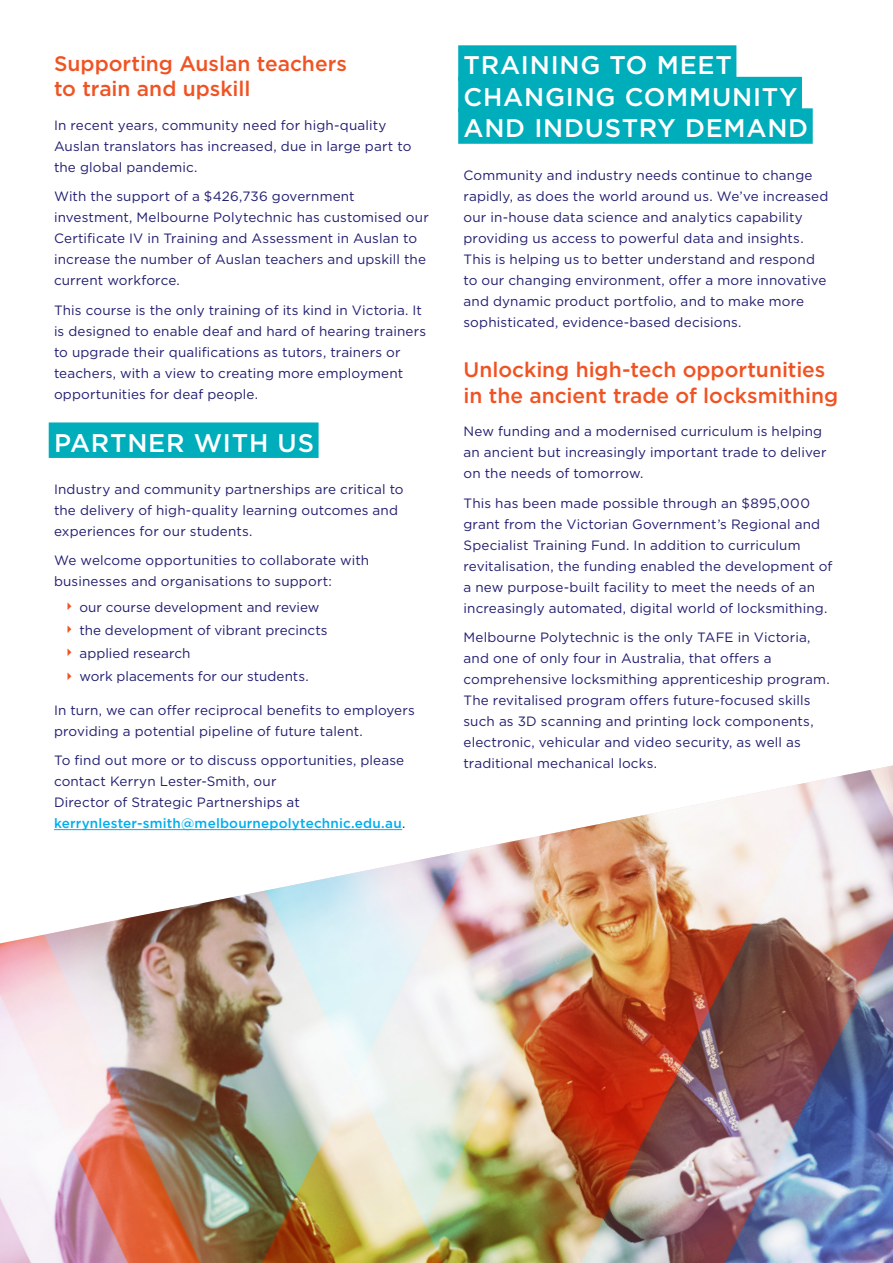
<style>
.page{position:relative;width:893px;height:1263px;background:#fff}
.page>*{position:absolute;margin:0;border:0;box-sizing:border-box;transform-origin:0 0}
._002_1_Page_Heading{font:500 25.5px "Gotham";letter-spacing:.03em;color:#fff}
._002_0_Section_Headi{font:500 21px/25.2px "Gotham";color:#f05323}
._004_0_Paragraph{font:13.5px/21px "Gotham";letter-spacing:.01em;color:#211d70}
.s1{font-weight:500;color:#00aeef}
</style>
<div class="page">
<img style="left:0;top:765px;width:893px;height:498px">
<div style="left:49px;top:422px;width:270px;height:36px;background:#00adbb"></div>
<hr style="left:54px;top:829px;width:348px;height:1px;background:#00aeef">
<div style="left:458px;top:45px;width:278px;height:36px;background:#00adbb"></div>
<div style="left:458px;top:77px;width:344px;height:35px;background:#00adbb"></div>
<div style="left:458px;top:108px;width:355px;height:36px;background:#00adbb"></div>
<p class="_002_0_Section_Headi" style="left:54px;top:51px;width:294px">Supporting Auslan teachers to train and upskill</p>
<p class="_004_0_Paragraph" style="left:54px;top:114px;width:359px">In recent years, community need for high-quality<br>Auslan translators has increased, due in large part to the global pandemic.</p>
<p class="_004_0_Paragraph" style="left:54px;top:186px;width:376px">With the support of a $426,736 government investment, Melbourne Polytechnic has customised our Certificate IV in Training and Assessment in Auslan to increase the number of Auslan teachers and upskill the current workforce.</p>
<p class="_004_0_Paragraph" style="left:54px;top:299px;width:374px">This course is the only training of its kind in Victoria. It is designed to enable deaf and hard of hearing trainers to upgrade their qualifications as tutors, trainers or teachers, with a view to creating more employment opportunities for deaf people.</p>
<p class="_002_1_Page_Heading" style="left:54px;top:426px;width:262px">PARTNER WITH US</p>
<p class="_004_0_Paragraph" style="left:54px;top:478px;width:351px">Industry and community partnerships are critical to the delivery of high-quality learning outcomes and experiences for our students.</p>
<p class="_004_0_Paragraph" style="left:54px;top:550px;width:317px">We welcome opportunities to collaborate with businesses and organisations to support:</p>
<p class="_004_0_Paragraph" style="left:80px;top:596px;width:241px">our course development and review</p>
<p class="_004_0_Paragraph" style="left:80px;top:619px;width:250px">the development of vibrant precincts</p>
<p class="_004_0_Paragraph" style="left:80px;top:642px;width:112px">applied research</p>
<p class="_004_0_Paragraph" style="left:80px;top:665px;width:231px">work placements for our students.</p>
<p class="_004_0_Paragraph" style="left:54px;top:699px;width:362px">In turn, we can offer reciprocal benefits to employers providing a potential pipeline of future talent.</p>
<p class="_004_0_Paragraph" style="left:54px;top:750px;width:353px">To find out more or to discuss opportunities, please contact Kerryn Lester-Smith, our<br>Director of Strategic Partnerships at <span class="s1">kerrynlester-smith@melbournepolytechnic.edu.au</span>.</p>
<p class="_002_1_Page_Heading" style="left:463px;top:49px;width:270px">TRAINING TO MEET</p>
<p class="_002_1_Page_Heading" style="left:463px;top:80px;width:335px">CHANGING COMMUNITY</p>
<p class="_002_1_Page_Heading" style="left:463px;top:112px;width:346px">AND INDUSTRY DEMAND</p>
<p class="_004_0_Paragraph" style="left:463px;top:164px;width:366px">Community and industry needs continue to change rapidly, as does the world around us. We’ve increased our in-house data science and analytics capability providing us access to powerful data and insights.<br>This is helping us to better understand and respond to our changing environment, offer a more innovative and dynamic product portfolio, and to make more sophisticated, evidence-based decisions.</p>
<p class="_002_0_Section_Headi" style="left:463px;top:357px;width:376px">Unlocking high-tech opportunities in the ancient trade of locksmithing</p>
<p class="_004_0_Paragraph" style="left:463px;top:421px;width:364px">New funding and a modernised curriculum is helping an ancient but increasingly important trade to deliver on the needs of tomorrow.</p>
<p class="_004_0_Paragraph" style="left:463px;top:492px;width:371px">This has been made possible through an $895,000 grant from the Victorian Government’s Regional and Specialist Training Fund. In addition to curriculum revitalisation, the funding enabled the development of a new purpose-built facility to meet the needs of an increasingly automated, digital world of locksmithing.</p>
<p class="_004_0_Paragraph" style="left:463px;top:627px;width:368px">Melbourne Polytechnic is the only TAFE in Victoria, and one of only four in Australia, that offers a comprehensive locksmithing apprenticeship program.<br>The revitalised program offers future-focused skills such as 3D scanning and printing lock components, electronic, vehicular and video security, as well as traditional mechanical locks.</p>
</div>
